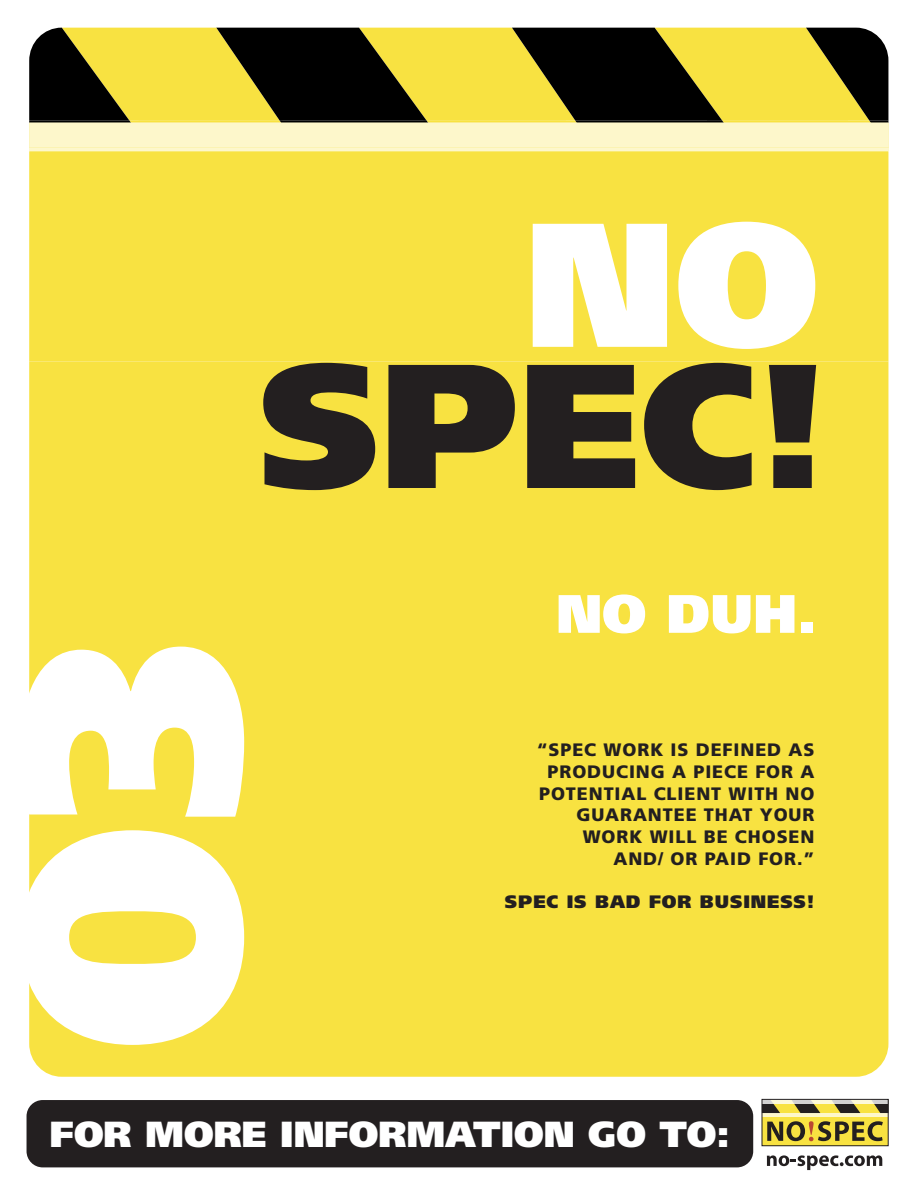
<style>
.page{position:relative;width:918px;height:1188px;background:#fff}
.page>*{position:absolute;margin:0;border:0;box-sizing:border-box;transform-origin:0 0}
.t1{font:900 176.25px "Frutiger LT Std";color:#231f20}
.t2{font:900 176.25px "Frutiger LT Std";color:#fff}
.t3{font:900 54px "Frutiger LT Std";color:#fff}
.t4{font:900 36.3px "Frutiger LT Std";color:#fff}
.t5{font:900 18px/21.8px "Frutiger LT Std";letter-spacing:.05em;color:#231f20;text-align:right}
.t6{font:900 18px "Frutiger LT Std";letter-spacing:.05em;color:#231f20}
</style>
<div class="page">
<div style="left:29px;top:362px;width:859px;height:715px;background:#f8e241"></div>
<div style="left:29px;top:151px;width:859px;height:211px;background:#f8e241"></div>
<hr style="left:29px;top:148px;width:859px;height:3px;background:#fdf7cb">
<svg style="left:29px;top:28px;width:859px;height:120px;background:#9d9347"></svg>
<div style="left:763px;top:1100px;width:125px;height:45px;background:#f8e241"></div>
<svg style="left:791px;top:1103px;width:29px;height:10px"></svg>
<svg style="left:764px;top:1103px;width:16px;height:10px"></svg>
<svg style="left:831px;top:1103px;width:29px;height:10px"></svg>
<svg style="left:871px;top:1103px;width:16px;height:10px"></svg>
<hr style="left:762px;top:1099px;width:126px;height:4px;background:#fff;opacity:.8">
<hr style="left:762px;top:1113px;width:126px;height:4px;background:#fdf7cb">
<div style="left:762px;top:1099px;width:127px;height:47px;border:1px solid #231f20"></div>
<svg style="left:767px;top:1121px;width:116px;height:20px"></svg>
<svg style="left:767px;top:1155px;width:115px;height:15px"></svg>
<div style="left:27px;top:1100px;width:726px;height:67px;background:#231f20;border-radius:16px"></div>
<svg style="left:29px;top:830px;width:215px;height:215px"></svg>
<svg style="left:29px;top:647px;width:215px;height:170px"></svg>
<h1 class="t2" style="left:525px;top:177px;width:295px">NO</h1>
<h1 class="t1" style="left:259px;top:319px;width:573px">SPEC!</h1>
<h2 class="t3" style="left:556px;top:581px;width:262px">NO DUH.</h2>
<p class="t5" style="left:537px;top:739px;width:279px">“SPEC WORK IS DEFINED AS<br>PRODUCING A PIECE FOR A<br>POTENTIAL CLIENT WITH NO<br>GUARANTEE THAT YOUR<br>WORK WILL BE CHOSEN<br>AND/ OR PAID FOR.”</p>
<p class="t6" style="left:505px;top:891px;width:311px">SPEC IS BAD FOR BUSINESS!</p>
<h3 class="t4" style="left:50px;top:1112px;width:682px">FOR MORE INFORMATION GO TO:</h3>
</div>
